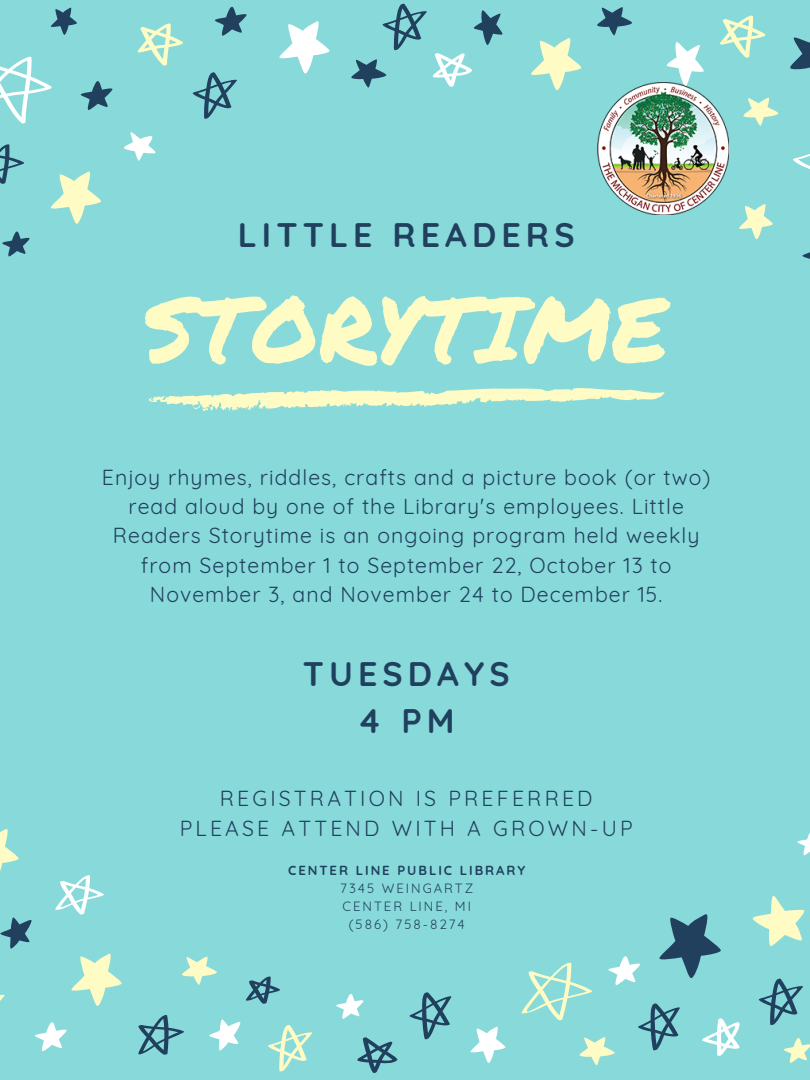
<style>
.page{position:relative;width:810px;height:1080px;background:#88dada}
.page>*{position:absolute;margin:0;border:0;box-sizing:border-box;transform-origin:0 0}
.t1{font:90.56px "Permanent Marker";color:#fffbc5}
.t2{font:700 33.94px/47.1px "Quicksand";letter-spacing:.15em;color:#20405e;text-align:center}
.t3{font:21.25px/29.4px "Quicksand";letter-spacing:.05em;color:#20405e;text-align:center}
.t4{font:21.25px/29.4px "Quicksand";letter-spacing:.15em;color:#20405e;text-align:center}
.t5{font:13.12px/18.2px "Quicksand";letter-spacing:.15em;color:#20405e;text-align:center}
.t6{font:700 13.12px "Quicksand";letter-spacing:.15em;color:#20405e}
</style>
<div class="page">
<svg style="left:0;top:917px;width:32px;height:32px"></svg>
<svg style="left:802px;top:252px;width:8px;height:7px"></svg>
<svg style="left:597px;top:7px;width:36px;height:28px"></svg>
<svg style="left:659px;top:914px;width:62px;height:64px"></svg>
<svg style="left:50px;top:7px;width:27px;height:28px"></svg>
<svg style="left:0;top:144px;width:25px;height:40px"></svg>
<svg style="left:357px;top:1037px;width:41px;height:36px"></svg>
<svg style="left:80px;top:81px;width:33px;height:29px"></svg>
<svg style="left:215px;top:6px;width:32px;height:30px"></svg>
<svg style="left:2px;top:231px;width:28px;height:26px"></svg>
<svg style="left:790px;top:37px;width:20px;height:33px"></svg>
<svg style="left:138px;top:1015px;width:46px;height:40px"></svg>
<svg style="left:246px;top:976px;width:34px;height:28px"></svg>
<svg style="left:192px;top:72px;width:45px;height:47px"></svg>
<svg style="left:758px;top:978px;width:45px;height:47px"></svg>
<svg style="left:638px;top:1003px;width:42px;height:48px"></svg>
<svg style="left:409px;top:992px;width:43px;height:48px"></svg>
<svg style="left:209px;top:1019px;width:32px;height:32px"></svg>
<svg style="left:470px;top:1026px;width:36px;height:37px"></svg>
<svg style="left:279px;top:21px;width:51px;height:53px"></svg>
<svg style="left:0;top:56px;width:52px;height:68px"></svg>
<svg style="left:797px;top:832px;width:13px;height:24px"></svg>
<svg style="left:336px;top:994px;width:28px;height:25px"></svg>
<svg style="left:124px;top:132px;width:32px;height:29px"></svg>
<svg style="left:667px;top:42px;width:37px;height:41px"></svg>
<svg style="left:793px;top:154px;width:17px;height:15px"></svg>
<svg style="left:55px;top:875px;width:49px;height:40px"></svg>
<svg style="left:702px;top:1018px;width:38px;height:38px"></svg>
<svg style="left:351px;top:3px;width:152px;height:85px"></svg>
<svg style="left:35px;top:1022px;width:32px;height:29px"></svg>
<svg style="left:608px;top:956px;width:32px;height:30px"></svg>
<svg style="left:743px;top:97px;width:36px;height:29px"></svg>
<svg style="left:579px;top:1037px;width:36px;height:28px"></svg>
<svg style="left:182px;top:956px;width:35px;height:29px"></svg>
<svg style="left:50px;top:171px;width:51px;height:53px"></svg>
<svg style="left:0;top:829px;width:19px;height:42px"></svg>
<svg style="left:71px;top:953px;width:51px;height:53px"></svg>
<svg style="left:752px;top:895px;width:53px;height:51px"></svg>
<svg style="left:531px;top:38px;width:51px;height:52px"></svg>
<svg style="left:739px;top:204px;width:34px;height:35px"></svg>
<svg style="left:137px;top:23px;width:46px;height:43px"></svg>
<svg style="left:783px;top:1038px;width:27px;height:25px"></svg>
<svg style="left:268px;top:1025px;width:44px;height:47px"></svg>
<svg style="left:521px;top:962px;width:71px;height:59px"></svg>
<svg style="left:0;top:994px;width:5px;height:7px"></svg>
<svg style="left:720px;top:15px;width:46px;height:43px"></svg>
<svg style="left:148px;top:388px;width:517px;height:23px"></svg>
<img style="left:597px;top:83px;width:132px;height:132px">
<h2 class="t2" style="left:238px;top:211px;width:338px">LITTLE READERS</h2>
<h1 class="t1" style="left:144px;top:262px;width:526px">STORYTIME</h1>
<p class="t3" style="left:102px;top:462px;width:610px">Enjoy rhymes, riddles, crafts and a picture book (or two) read aloud by one of the Library's employees. Little Readers Storytime is an ongoing program held weekly from September 1 to September 22, October 13 to November 3, and November 24 to December 15.</p>
<h2 class="t2" style="left:303px;top:650px;width:209px">TUESDAYS<br>4 PM</h2>
<p class="t4" style="left:180px;top:784px;width:454px">REGISTRATION IS PREFERRED<br>PLEASE ATTEND WITH A GROWN-UP</p>
<p class="t6" style="left:288px;top:861px;width:239px">CENTER LINE PUBLIC LIBRARY</p>
<p class="t5" style="left:340px;top:879px;width:134px">7345 WEINGARTZ<br>CENTER LINE, MI (586) 758-8274</p>
</div>
